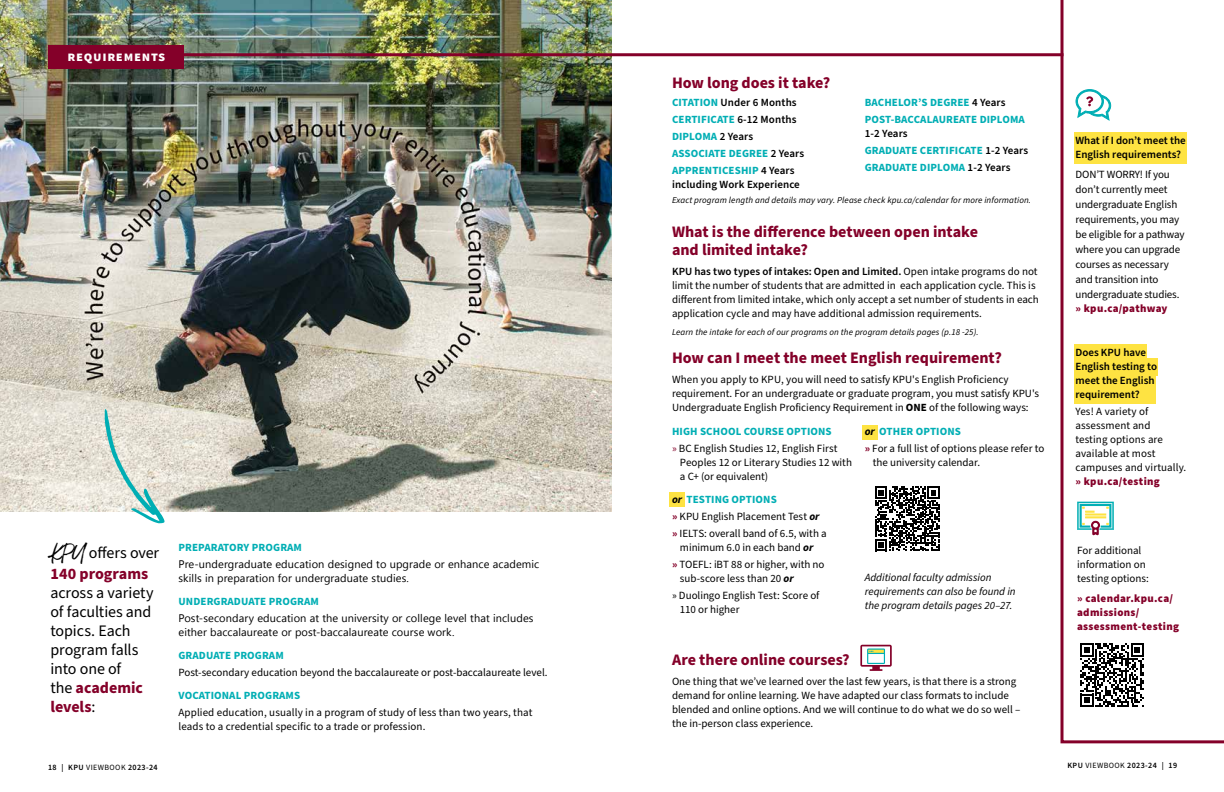
<style>
.page{position:relative;width:1224px;height:792px;background:#fff}
.page>*{position:absolute;margin:0;border:0;box-sizing:border-box;transform-origin:0 0}
.t1{font:700 16px/21px "Source Sans Pro";color:#840029}
.t2{font:16px/19px "Source Sans Pro";color:#000}
.t3{font:700 14px "Source Sans Pro";letter-spacing:.05em;color:#fff}
.t4{font:11px/14px "Source Sans Pro";color:#000}
.t5{font:700 11px/17px "Source Sans Pro";letter-spacing:.01em;color:#00aeb4}
.t6{font:600 11px/14px "Source Sans Pro";color:#000}
.t7{font:italic 11px/14px "Source Sans Pro";letter-spacing:-.005em;color:#000}
.t8{font:900 11px/14px "Source Sans Pro";letter-spacing:.03em;color:#840029}
.t9{font:11px "Segoe UI Emoji";color:#000}
.t10{font:italic 9px "Source Sans Pro";letter-spacing:.01em;color:#000}
.t11{font:600 8px "Source Sans Pro";letter-spacing:.05em;color:#000}
.s1{font-family:"Moonstone";font-weight:400;font-size:20px;color:#000}
.s2{font-weight:400;color:#000}
.s3{font-weight:700;color:#840029}
.s4{font-weight:400}
.s5{font-weight:600;color:#000}
.s6{font-weight:600}
.s7{font-weight:700}
.s8{font-weight:700;color:#00aeb4}
.s9{color:#840029}
.s10{font-weight:700;font-style:italic}
</style>
<div class="page">
<svg style="left:1060px;top:0;width:164px;height:743px"></svg>
<svg style="left:1080px;top:643px;width:64px;height:64px"></svg>
<svg style="left:1077px;top:502px;width:37px;height:33px"></svg>
<img style="left:0;top:0;width:612px;height:511px">
<div style="left:48px;top:45px;width:136px;height:24px;background:#840029"></div>
<hr style="left:178px;top:53px;width:886px;height:3px;background:#840029">
<svg style="left:875px;top:487px;width:65px;height:64px"></svg>
<div style="left:669px;top:493px;width:16px;height:14px;background:#fee342"></div>
<div style="left:862px;top:425px;width:15px;height:15px;background:#fee342"></div>
<svg style="left:860px;top:645px;width:32px;height:26px"></svg>
<svg style="left:105px;top:409px;width:60px;height:115px;background:#d0ded5"></svg>
<svg style="left:1075px;top:89px;width:37px;height:33px"></svg>
<p class="t3" style="left:68px;top:47px;width:99px">requirements</p>
<h1 class="t1" style="left:50px;top:542px;width:110px"><span class="s1">KPU</span> <span class="s2">offers over<br></span>140 programs</h1>
<h1 class="t2" style="left:50px;top:584px;width:105px">across a variety of faculties and topics. Each program falls into one of<br>the <span class="s3">academic levels</span>:</h1>
<p class="t11" style="left:48px;top:762px;width:111px">18 | KPU <span class="s4">VIEWBOOK</span> 2023-24</p>
<p class="t5" style="left:178px;top:539px;width:125px">PREPARATORY PROGRAM</p>
<p class="t9" style="left:288px;top:558px;width:38px">◆ ▼□■</p>
<p class="t9" style="left:376px;top:558px;width:21px">▼□ ◆</p>
<p class="t9" style="left:434px;top:558px;width:46px">□ ■ ■</p>
<p class="t9" style="left:178px;top:572px;width:37px">▲ ●●▲ ■</p>
<p class="t9" style="left:255px;top:572px;width:54px">▼ □■ □ ◆■</p>
<p class="t9" style="left:347px;top:572px;width:41px">◆ ▼ ▲▼◆</p>
<p class="t5" style="left:178px;top:593px;width:142px">UNDERGRADUATE PROGRAM</p>
<p class="t9" style="left:184px;top:612px;width:49px">□▲▼ ▲ □■</p>
<p class="t9" style="left:270px;top:612px;width:58px">◆ ▼□■ ▼ ▼</p>
<p class="t9" style="left:342px;top:612px;width:83px">◆■❖ ▲▼ □ □●●</p>
<p class="t9" style="left:444px;top:612px;width:91px">●❖● ▼ ▼ ■●◆ ▲</p>
<p class="t9" style="left:302px;top:626px;width:17px">□▲▼</p>
<p class="t9" style="left:379px;top:626px;width:41px">▼ □◆ ▲</p>
<p class="t5" style="left:178px;top:647px;width:107px">GRADUATE PROGRAM</p>
<p class="t4" style="left:178px;top:666px;width:371px">Post-secondary education beyond the baccalaureate or post-baccalaureate level.</p>
<p class="t5" style="left:178px;top:687px;width:123px">VOCATIONAL PROGRAMS</p>
<p class="t4" style="left:178px;top:706px;width:355px">Applied education, usually in a program of study of less than two years, that leads to a credential specific to a trade or profession.</p>
<h1 class="t1" style="left:672px;top:73px;width:160px">How long does it take?</h1>
<p class="t5" style="left:672px;top:94px;width:134px">CITATION <span class="s5">Under 6 Months<br></span>CERTIFICATE <span class="s5">6-12 Months<br></span>DIPLOMA <span class="s5">2 Years<br></span>ASSOCIATE DEGREE <span class="s5">2 Years<br></span>APPRENTICESHIP <span class="s5">4 Years</span></p>
<p class="t6" style="left:672px;top:178px;width:129px">including Work Experience</p>
<p class="t5" style="left:865px;top:94px;width:162px">BACHELOR’S DEGREE <span class="s5">4 Years<br></span>POST-BACCALAUREATE DIPLOMA</p>
<p class="t5" style="left:865px;top:125px;width:165px"><span class="s5">1-2 Years<br></span>GRADUATE CERTIFICATE <span class="s5">1-2 Years<br></span>GRADUATE DIPLOMA <span class="s5">1-2 Years</span></p>
<p class="t10" style="left:672px;top:194px;width:361px">Exact program length and details may vary. Please check kpu.ca/calendar for more information.</p>
<h1 class="t1" style="left:672px;top:223px;width:308px;line-height:18px">What is the difference between open intake and limited intake?</h1>
<p class="t4" style="left:672px;top:265px;width:368px"><span class="s6">KPU has two types of intakes: Open and Limited.</span> Open intake programs do not limit the number of students that are admitted in each application cycle. This is different from limited intake, which only accept a set number of students in each application cycle and may have additional admission requirements.</p>
<p class="t10" style="left:672px;top:326px;width:308px">Learn the intake for each of our programs on the program details pages (p.18 -25).</p>
<h1 class="t1" style="left:672px;top:348px;width:331px">How can I meet the meet English requirement?</h1>
<p class="t4" style="left:672px;top:373px;width:369px">When you apply to KPU, you will need to satisfy KPU's English Proficiency requirement. For an undergraduate or graduate program, you must satisfy KPU's<br>Undergraduate English Proficiency Requirement in <span class="s7">ONE</span> of the following ways:</p>
<p class="t4" style="left:672px;top:424px;width:167px;line-height:17px"><span class="s8">HIGH SCHOOL COURSE OPTIONS </span><span class="s9">»</span> BC English Studies 12, English First</p>
<p class="t4" style="left:680px;top:456px;width:174px">Peoples 12 or Literary Studies 12 with a C+ (or equivalent)</p>
<p class="t4" style="left:672px;top:492px;width:156px;line-height:17px"><span class="s10">or</span> <span class="s8">TESTING OPTIONS<br></span><span class="s3">»</span> KPU English Placement Test <span class="s10">or </span><span class="s3">»</span> IELTS: overall band of 6.5, with a</p>
<p class="t4" style="left:672px;top:540px;width:154px;line-height:17px;text-align:center">minimum 6.0 in each band <span class="s10">or<br></span><span class="s3">»</span> TOEFL: iBT 88 or higher, with no</p>
<p class="t4" style="left:672px;top:571px;width:149px;line-height:17px;text-indent:8px">sub-score less than 20 <span class="s10">or<br></span>» Duolingo English Test: Score of</p>
<p class="t4" style="left:680px;top:603px;width:61px">110 or higher</p>
<p class="t4" style="left:865px;top:424px;width:181px;line-height:17px"><span class="s10">or</span> <span class="s8">OTHER OPTIONS<br></span><span class="s3">»</span> For a full list of options please refer to</p>
<p class="t4" style="left:873px;top:456px;width:109px">the university calendar.</p>
<p class="t7" style="left:865px;top:571px;width:152px">Additional faculty admission requirements can also be found in the program details pages 20–27.</p>
<h1 class="t1" style="left:672px;top:649px;width:179px">Are there online courses?</h1>
<p class="t4" style="left:672px;top:675px;width:350px">One thing that we’ve learned over the last few years, is that there is a strong demand for online learning. We have adapted our class formats to include blended and online options. And we will continue to do what we do so well – the in-person class experience.</p>
<p class="t6" style="left:1076px;top:134px;width:112px">What if I don’t meet the<br>English requirements?</p>
<p class="t4" style="left:1076px;top:167px;width:111px;line-height:15px">DON’T WORRY! If you don’t currently meet undergraduate English requirements, you may be eligible for a pathway where you can upgrade courses as necessary and transition into undergraduate studies.</p>
<p class="t8" style="left:1076px;top:301px;width:94px">» kpu.ca/pathway</p>
<p class="t6" style="left:1076px;top:346px;width:83px">Does KPU have<br>English testing to meet the English requirement?</p>
<p class="t4" style="left:1076px;top:405px;width:112px">Yes! A variety of assessment and<br>testing options are available at most campuses and virtually.</p>
<p class="t8" style="left:1076px;top:475px;width:86px">» kpu.ca/testing</p>
<p class="t4" style="left:1077px;top:543px;width:73px">For additional information on testing options:</p>
<p class="t8" style="left:1077px;top:591px;width:103px">» calendar.kpu.ca/ admissions/ assessment-testing</p>
<p class="t11" style="left:1067px;top:760px;width:111px">KPU <span class="s4">VIEWBOOK</span> 2023-24 | 19</p>
</div>
